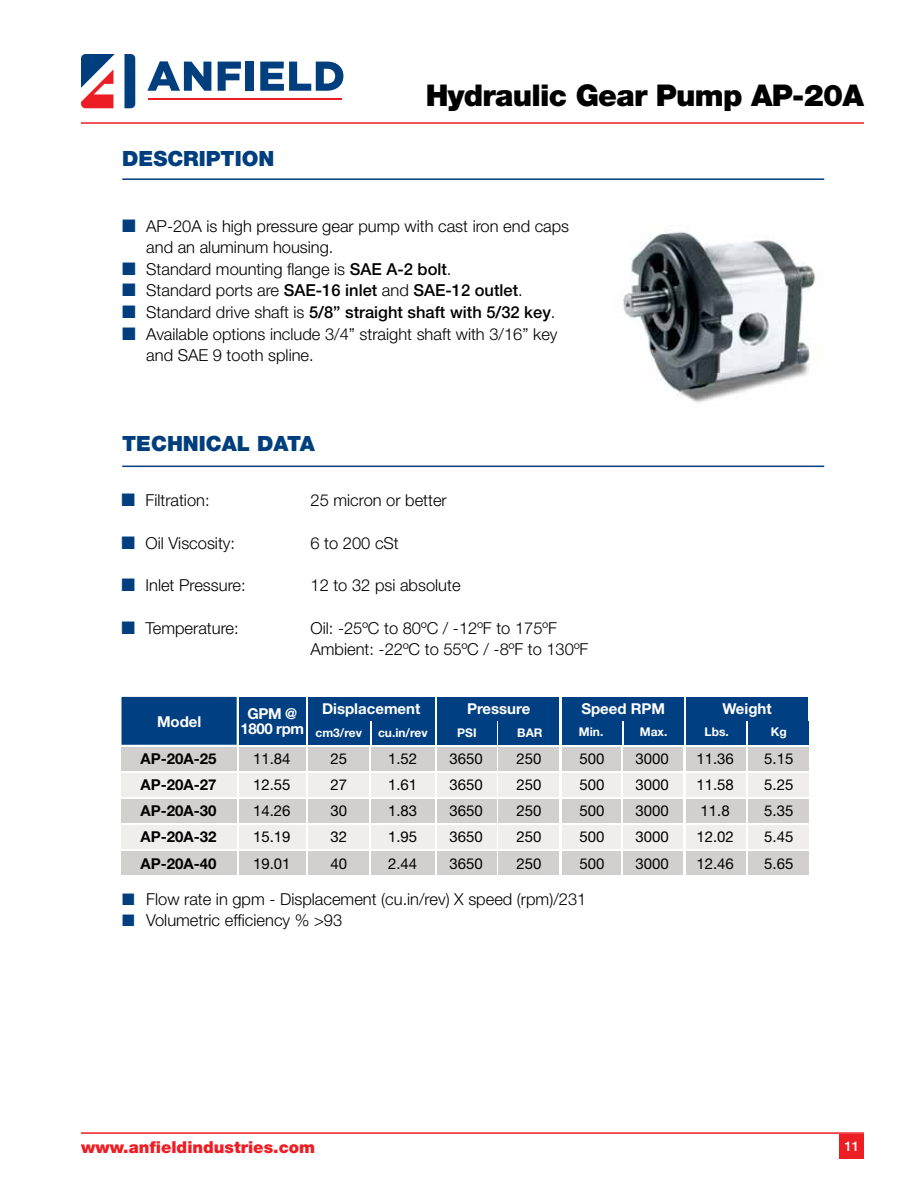
<style>
.page{position:relative;width:918px;height:1188px;background:#fff}
.page>*{position:absolute;margin:0;border:0;box-sizing:border-box;transform-origin:0 0}
.t1{font:900 30px "Helvetica Neue";letter-spacing:-.025em;color:#000}
.t2{font:900 21px "Helvetica Neue";color:#003e7e}
.t3{font:300 16.5px/21px "Helvetica Neue";color:#000}
.t4{font:500 16.5px "Helvetica Neue";color:#000}
.t5{font:900 16.5px "Helvetica Neue";color:#ed1d24}
.t6{font:15px/26.2px "Helvetica Neue";color:#000;text-align:justify}
.t7{font:700 15px/26.2px "Helvetica Neue";color:#000;text-align:justify}
.t8{font:700 15px "Helvetica Neue";color:#fff}
.t9{font:700 15px/15px "Helvetica Neue";letter-spacing:-.025em;color:#fff;text-align:center}
.t10{font:500 13.5px "Helvetica Neue";color:#fff}
.t11{font:700 12px "Helvetica Neue";color:#fff}
.s1{color:#003e7e}
.s2{font-weight:500}
.s3{font-weight:300}
</style>
<div class="page">
<svg style="left:81px;top:54px;width:34px;height:54px"></svg>
<svg style="left:124px;top:54px;width:11px;height:54px"></svg>
<hr style="left:148px;top:98px;width:194px;height:2px;background:#ed1d24">
<svg style="left:147px;top:61px;width:64px;height:30px"></svg>
<svg style="left:218px;top:62px;width:23px;height:29px"></svg>
<div style="left:246px;top:62px;width:8px;height:29px;background:#003e7e"></div>
<svg style="left:260px;top:62px;width:83px;height:29px"></svg>
<hr style="left:81px;top:122px;width:783px;height:2px;background:#ed1d24">
<hr style="left:81px;top:1132px;width:783px;height:2px;background:#ed1d24">
<div style="left:840px;top:1134px;width:24px;height:24px;background:#ed1d24"></div>
<hr style="left:122px;top:178px;width:702px;height:2px;background:#003e7e">
<hr style="left:122px;top:466px;width:702px;height:1px;background:#003e7e">
<div style="left:499px;top:774px;width:60px;height:23px;background:#f0eded"></div>
<div style="left:437px;top:774px;width:59px;height:23px;background:#f0eded"></div>
<div style="left:499px;top:800px;width:60px;height:23px;background:#d2d0cf"></div>
<div style="left:437px;top:800px;width:59px;height:23px;background:#d2d0cf"></div>
<div style="left:499px;top:852px;width:60px;height:23px;background:#d2d0cf"></div>
<div style="left:437px;top:852px;width:59px;height:23px;background:#d2d0cf"></div>
<div style="left:499px;top:826px;width:60px;height:23px;background:#f0eded"></div>
<div style="left:437px;top:826px;width:59px;height:23px;background:#f0eded"></div>
<div style="left:748px;top:774px;width:60px;height:23px;background:#f0eded"></div>
<div style="left:687px;top:774px;width:59px;height:23px;background:#f0eded"></div>
<div style="left:748px;top:800px;width:60px;height:23px;background:#d2d0cf"></div>
<div style="left:687px;top:800px;width:59px;height:23px;background:#d2d0cf"></div>
<div style="left:748px;top:748px;width:60px;height:23px;background:#d2d0cf"></div>
<div style="left:687px;top:748px;width:59px;height:23px;background:#d2d0cf"></div>
<div style="left:748px;top:852px;width:60px;height:23px;background:#d2d0cf"></div>
<div style="left:687px;top:852px;width:59px;height:23px;background:#d2d0cf"></div>
<div style="left:748px;top:826px;width:60px;height:23px;background:#f0eded"></div>
<div style="left:687px;top:826px;width:59px;height:23px;background:#f0eded"></div>
<div style="left:371px;top:774px;width:63px;height:23px;background:#f0eded"></div>
<div style="left:308px;top:774px;width:61px;height:23px;background:#f0eded"></div>
<div style="left:371px;top:800px;width:63px;height:23px;background:#d2d0cf"></div>
<div style="left:308px;top:800px;width:61px;height:23px;background:#d2d0cf"></div>
<div style="left:371px;top:748px;width:63px;height:23px;background:#d2d0cf"></div>
<div style="left:308px;top:748px;width:61px;height:23px;background:#d2d0cf"></div>
<div style="left:371px;top:852px;width:63px;height:23px;background:#d2d0cf"></div>
<div style="left:308px;top:852px;width:61px;height:23px;background:#d2d0cf"></div>
<div style="left:371px;top:826px;width:63px;height:23px;background:#f0eded"></div>
<div style="left:308px;top:826px;width:61px;height:23px;background:#f0eded"></div>
<div style="left:499px;top:748px;width:60px;height:23px;background:#d2d0cf"></div>
<div style="left:437px;top:748px;width:59px;height:23px;background:#d2d0cf"></div>
<div style="left:499px;top:722px;width:60px;height:23px;background:#003f81"></div>
<div style="left:437px;top:722px;width:59px;height:23px;background:#003f81"></div>
<div style="left:624px;top:722px;width:60px;height:23px;background:#003f81"></div>
<div style="left:562px;top:722px;width:59px;height:23px;background:#003f81"></div>
<div style="left:437px;top:697px;width:122px;height:23px;background:#003f81"></div>
<div style="left:562px;top:697px;width:122px;height:23px;background:#003f81"></div>
<div style="left:748px;top:722px;width:60px;height:23px;background:#003f81"></div>
<div style="left:687px;top:722px;width:59px;height:23px;background:#003f81"></div>
<div style="left:687px;top:697px;width:121px;height:23px;background:#003f81"></div>
<div style="left:308px;top:722px;width:62px;height:23px;background:#003f81"></div>
<div style="left:372px;top:722px;width:62px;height:23px;background:#003f81"></div>
<div style="left:122px;top:774px;width:115px;height:23px;background:#f0eded"></div>
<div style="left:122px;top:800px;width:115px;height:23px;background:#d2d0cf"></div>
<div style="left:122px;top:748px;width:115px;height:23px;background:#d2d0cf"></div>
<div style="left:122px;top:852px;width:115px;height:23px;background:#d2d0cf"></div>
<div style="left:122px;top:826px;width:115px;height:23px;background:#f0eded"></div>
<div style="left:122px;top:697px;width:115px;height:48px;background:#003f81"></div>
<div style="left:308px;top:697px;width:126px;height:23px;background:#003f81"></div>
<div style="left:623px;top:774px;width:60px;height:23px;background:#f0eded"></div>
<div style="left:562px;top:774px;width:59px;height:23px;background:#f0eded"></div>
<div style="left:623px;top:800px;width:60px;height:23px;background:#d2d0cf"></div>
<div style="left:562px;top:800px;width:59px;height:23px;background:#d2d0cf"></div>
<div style="left:623px;top:852px;width:60px;height:23px;background:#d2d0cf"></div>
<div style="left:562px;top:852px;width:59px;height:23px;background:#d2d0cf"></div>
<div style="left:623px;top:826px;width:60px;height:23px;background:#f0eded"></div>
<div style="left:562px;top:826px;width:59px;height:23px;background:#f0eded"></div>
<div style="left:239px;top:774px;width:67px;height:23px;background:#f0eded"></div>
<div style="left:239px;top:800px;width:67px;height:23px;background:#d2d0cf"></div>
<div style="left:239px;top:748px;width:67px;height:23px;background:#d2d0cf"></div>
<div style="left:239px;top:852px;width:67px;height:23px;background:#d2d0cf"></div>
<div style="left:239px;top:826px;width:67px;height:23px;background:#f0eded"></div>
<div style="left:239px;top:697px;width:67px;height:48px;background:#003f81"></div>
<div style="left:623px;top:748px;width:60px;height:23px;background:#d2d0cf"></div>
<div style="left:562px;top:748px;width:59px;height:23px;background:#d2d0cf"></div>
<img style="left:622px;top:231px;width:194px;height:172px">
<p class="t2" style="left:122px;top:146px;width:154px">DESCRIPTION</p>
<h1 class="t1" style="left:426px;top:78px;width:440px">Hydraulic Gear Pump AP-20A</h1>
<p class="t3" style="left:146px;top:216px;width:425px;text-indent:-24px"><span class="s1">■</span> AP-20A is high pressure gear pump with cast iron end caps and an aluminum housing.</p>
<p class="t3" style="left:122px;top:258px;width:331px"><span class="s1">■</span> Standard mounting flange is <span class="s2">SAE A-2 bolt</span>.</p>
<p class="t4" style="left:122px;top:281px;width:402px"><span class="s1">■</span> <span class="s3">Standard ports are</span> SAE-16 inlet <span class="s3">and</span> SAE-12 outlet<span class="s3">.</span></p>
<p class="t4" style="left:122px;top:302px;width:435px"><span class="s1">■</span> <span class="s3">Standard drive shaft is</span> 5/8” straight shaft with 5/32 key<span class="s3">.</span></p>
<p class="t3" style="left:146px;top:323px;width:413px;text-indent:-24px"><span class="s1">■</span> Available options include 3/4” straight shaft with 3/16” key and SAE 9 tooth spline.</p>
<p class="t2" style="left:122px;top:431px;width:194px">TECHNICAL DATA</p>
<p class="t3" style="left:122px;top:489px;width:90px"><span class="s1">■</span> Filtration:</p>
<p class="t3" style="left:310px;top:489px;width:138px">25 micron or better</p>
<p class="t3" style="left:122px;top:532px;width:115px"><span class="s1">■</span> Oil Viscosity:</p>
<p class="t3" style="left:310px;top:532px;width:90px">6 to 200 cSt</p>
<p class="t3" style="left:122px;top:575px;width:126px"><span class="s1">■</span> Inlet Pressure:</p>
<p class="t3" style="left:310px;top:575px;width:152px">12 to 32 psi absolute</p>
<p class="t3" style="left:122px;top:617px;width:119px"><span class="s1">■</span> Temperature:</p>
<p class="t3" style="left:310px;top:617px;width:279px">Oil: -25ºC to 80ºC / -12ºF to 175ºF<br>Ambient: -22ºC to 55ºC / -8ºF to 130ºF</p>
<p class="t8" style="left:157px;top:713px;width:46px">Model</p>
<p class="t9" style="left:241px;top:706px;width:65px">GPM @<br>1800 rpm</p>
<p class="t8" style="left:322px;top:699px;width:100px">Displacement</p>
<p class="t8" style="left:467px;top:699px;width:65px">Pressure</p>
<p class="t8" style="left:581px;top:699px;width:85px">Speed RPM</p>
<p class="t8" style="left:722px;top:699px;width:51px">Weight</p>
<p class="t11" style="left:315px;top:725px;width:48px">cm3/rev</p>
<p class="t11" style="left:378px;top:725px;width:51px">cu.in/rev</p>
<p class="t11" style="left:457px;top:725px;width:21px">PSI</p>
<p class="t11" style="left:517px;top:725px;width:27px">BAR</p>
<p class="t11" style="left:579px;top:725px;width:26px">Min.</p>
<p class="t11" style="left:640px;top:725px;width:29px">Max.</p>
<p class="t11" style="left:705px;top:725px;width:26px">Lbs.</p>
<p class="t11" style="left:771px;top:725px;width:17px">Kg</p>
<p class="t7" style="left:140px;top:745px;width:78px">AP-20A-25<br>AP-20A-27<br>AP-20A-30<br>AP-20A-32<br>AP-20A-40</p>
<p class="t6" style="left:330px;top:745px;width:18px">25<br>27<br>30<br>32<br>40</p>
<p class="t6" style="left:388px;top:745px;width:31px">1.52<br>1.61<br>1.83<br>1.95<br>2.44</p>
<p class="t6" style="left:449px;top:745px;width:35px">3650<br>3650<br>3650<br>3650<br>3650</p>
<p class="t6" style="left:516px;top:745px;width:27px">250<br>250<br>250<br>250<br>250</p>
<p class="t6" style="left:579px;top:745px;width:27px">500<br>500<br>500<br>500<br>500</p>
<p class="t6" style="left:636px;top:745px;width:35px">3000<br>3000<br>3000<br>3000<br>3000</p>
<p class="t6" style="left:253px;top:745px;width:39px">11.84<br>12.55<br>14.26<br>15.19<br>19.01</p>
<p class="t6" style="left:696px;top:745px;width:39px;text-align:left">11.36<br>11.58<br>11.8<br>12.02<br>12.46</p>
<p class="t6" style="left:764px;top:745px;width:31px">5.15<br>5.25<br>5.35<br>5.45<br>5.65</p>
<p class="t3" style="left:122px;top:888px;width:466px"><span class="s1">■</span> Flow rate in gpm - Displacement (cu.in/rev) X speed (rpm)/231</p>
<p class="t3" style="left:122px;top:909px;width:222px"><span class="s1">■</span> Volumetric efficiency % &gt;93</p>
<p class="t5" style="left:81px;top:1137px;width:236px">www.anfieldindustries.com</p>
<p class="t10" style="left:844px;top:1138px;width:17px">11</p>
</div>
